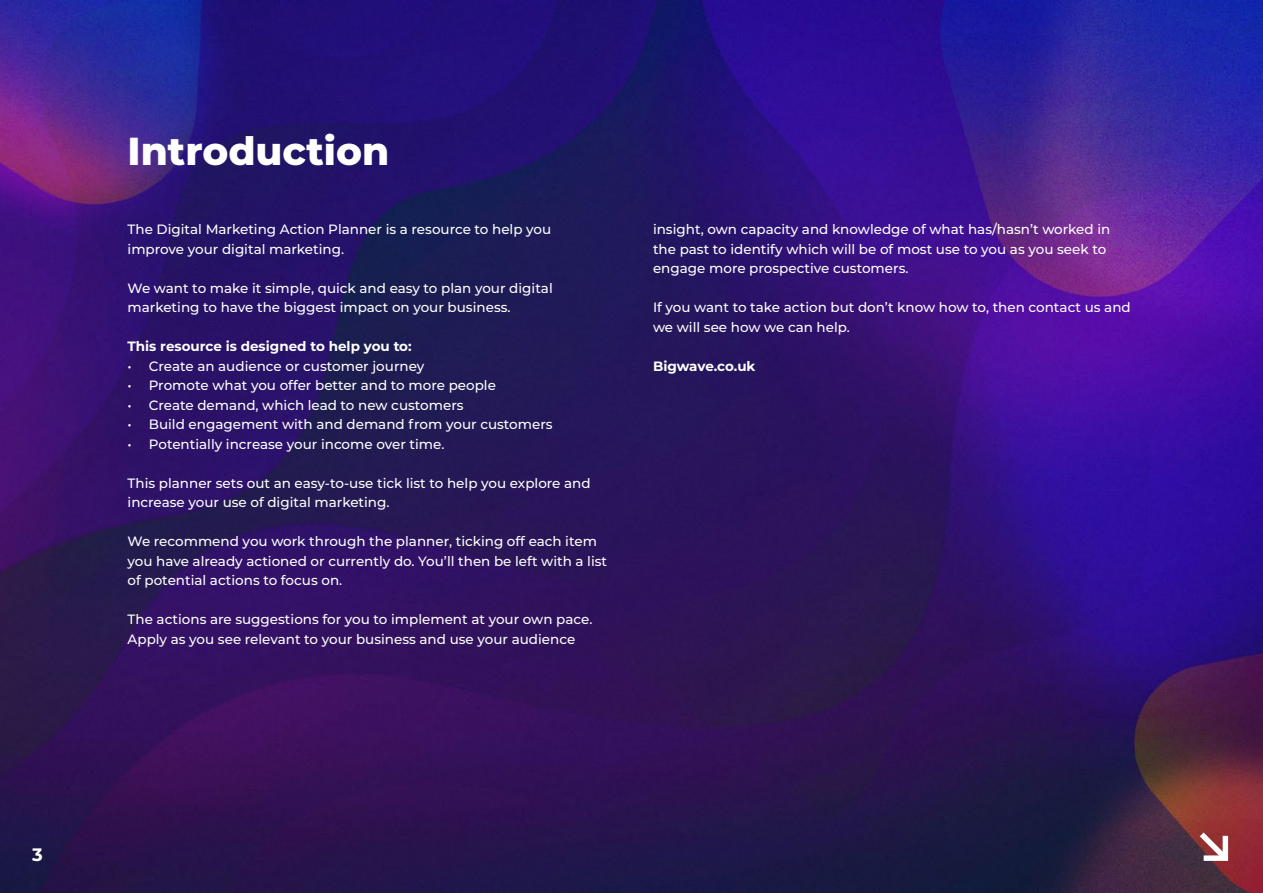
<style>
.page{position:relative;width:1263px;height:893px;background:#fff}
.page>*{position:absolute;margin:0;border:0;box-sizing:border-box;transform-origin:0 0}
.t1{font:800 39px "Montserrat";color:#fff}
.t2{font:700 18px "Montserrat";color:#fff}
.t3{font:500 13.5px/19.5px "Montserrat";color:#fff}
.t4{font:700 13.5px "Montserrat";color:#fff}
</style>
<div class="page">
<img style="left:0;top:0;width:1263px;height:893px">
<svg style="left:1198px;top:832px;width:32px;height:29px"></svg>
<h2 class="t2" style="left:32px;top:841px;width:12px">3</h2>
<h1 class="t1" style="left:128px;top:123px;width:263px">Introduction</h1>
<p class="t3" style="left:128px;top:219px;width:425px">The Digital Marketing Action Planner is a resource to help you improve your digital marketing.</p>
<p class="t3" style="left:128px;top:278px;width:427px">We want to make it simple, quick and easy to plan your digital marketing to have the biggest impact on your business.</p>
<p class="t4" style="left:128px;top:337px;width:286px">This resource is designed to help you to:</p>
<p class="t3" style="left:128px;top:356px;width:298px">• Create an audience or customer journey</p>
<p class="t3" style="left:128px;top:375px;width:370px">• Promote what you offer better and to more people</p>
<p class="t3" style="left:128px;top:395px;width:338px">• Create demand, which lead to new customers</p>
<p class="t3" style="left:128px;top:414px;width:427px">• Build engagement with and demand from your customers</p>
<p class="t3" style="left:128px;top:434px;width:318px">• Potentially increase your income over time.</p>
<p class="t3" style="left:128px;top:473px;width:465px">This planner sets out an easy-to-use tick list to help you explore and increase your use of digital marketing.</p>
<p class="t3" style="left:128px;top:531px;width:481px">We recommend you work through the planner, ticking off each item you have already actioned or currently do. You’ll then be left with a list of potential actions to focus on.</p>
<p class="t3" style="left:128px;top:609px;width:466px">The actions are suggestions for you to implement at your own pace.<br>Apply as you see relevant to your business and use your audience</p>
<p class="t3" style="left:653px;top:219px;width:459px">insight, own capacity and knowledge of what has/hasn’t worked in the past to identify which will be of most use to you as you seek to engage more prospective customers.</p>
<p class="t3" style="left:653px;top:297px;width:479px">If you want to take action but don’t know how to, then contact us and we will see how we can help.</p>
<p class="t4" style="left:653px;top:356px;width:104px">Bigwave.co.uk</p>
</div>
